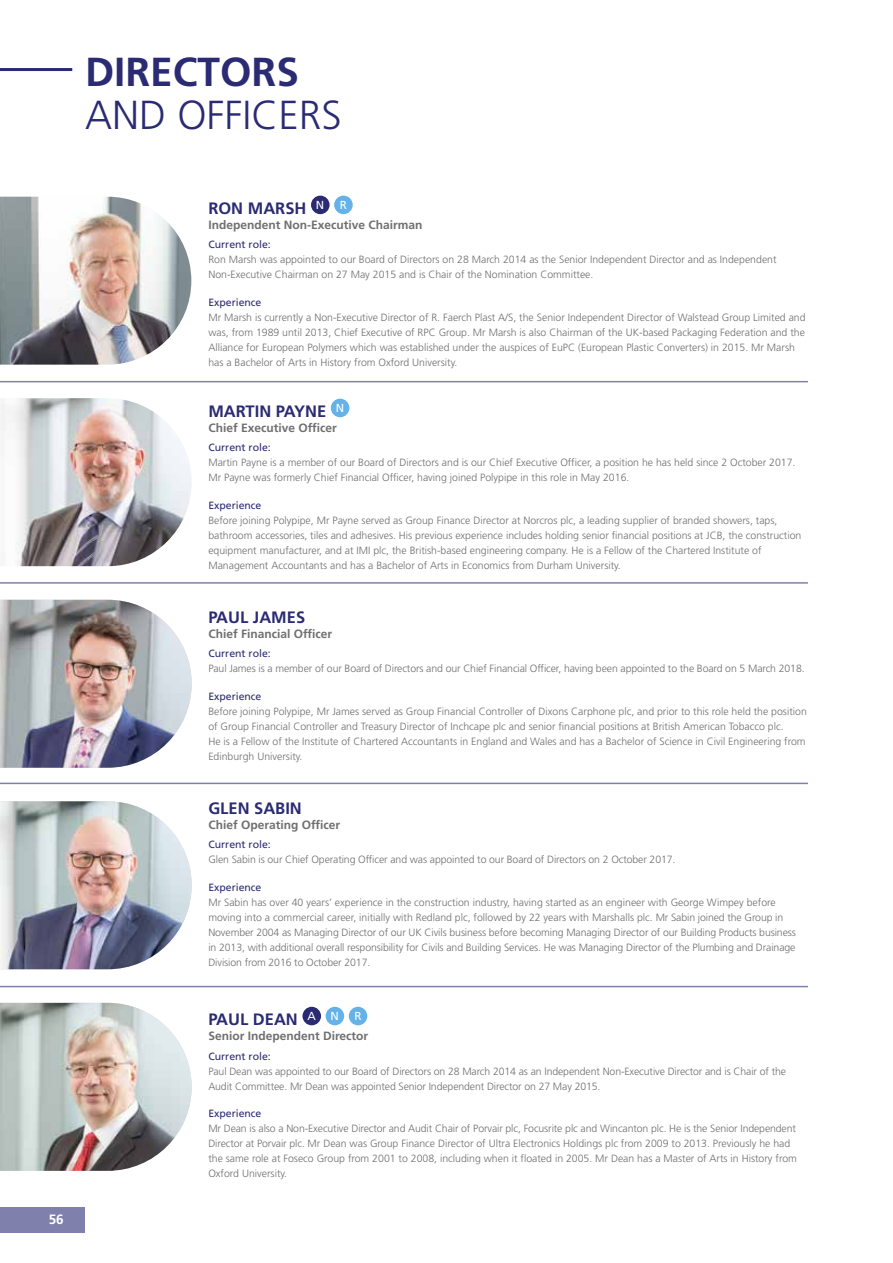
<style>
.page{position:relative;width:893px;height:1263px;background:#fff}
.page>*{position:absolute;margin:0;border:0;box-sizing:border-box;transform-origin:0 0}
.t1{font:300 40.5px "Frutiger LT Std";color:#2b2b74}
.t2{font:700 40.5px "Frutiger LT Std";color:#2b2b74}
.t3{font:700 16.5px "Frutiger LT Std";color:#2b2b74}
.t4{font:700 13.5px "Frutiger LT Std";color:#fff}
.t5{font:700 12px "Frutiger LT Std";color:#706f6f}
.t6{font:11.7px "Frutiger LT Std";color:#fff}
.t7{font:300 10.5px/15px "Frutiger LT Std";color:#706f6f}
.t8{font:10.5px "Frutiger LT Std";color:#2b2b74}
</style>
<div class="page">
<hr style="left:0;top:381px;width:808px;height:1px;background:#8080ac">
<hr style="left:0;top:582px;width:808px;height:2px;background:#8080ac">
<hr style="left:0;top:783px;width:808px;height:1px;background:#8080ac">
<hr style="left:0;top:986px;width:808px;height:1px;background:#8080ac">
<div style="left:311px;top:196px;width:19px;height:18px;background:#2b2b74;border-radius:50%"></div>
<div style="left:334px;top:196px;width:19px;height:18px;background:#64b2e8;border-radius:50%"></div>
<div style="left:331px;top:399px;width:18px;height:18px;background:#64b2e8;border-radius:50%"></div>
<div style="left:302px;top:1007px;width:19px;height:18px;background:#2b2b74;border-radius:50%"></div>
<div style="left:326px;top:1007px;width:18px;height:18px;background:#64b2e8;border-radius:50%"></div>
<div style="left:349px;top:1007px;width:18px;height:18px;background:#64b2e8;border-radius:50%"></div>
<hr style="left:0;top:68px;width:72px;height:3px;background:#2b2b74">
<div style="left:0;top:1208px;width:85px;height:25px;background:#8080ac"></div>
<img style="left:0;top:197px;width:191px;height:168px">
<img style="left:1px;top:398px;width:191px;height:168px">
<img style="left:0;top:600px;width:192px;height:168px">
<img style="left:0;top:801px;width:192px;height:168px">
<img style="left:0;top:1003px;width:192px;height:168px">
<h1 class="t2" style="left:85px;top:48px;width:215px">DIRECTORS</h1>
<h1 class="t1" style="left:85px;top:92px;width:258px">AND OFFICERS</h1>
<p class="t4" style="left:49px;top:1211px;width:17px">56</p>
<h2 class="t3" style="left:208px;top:199px;width:118px">RON MARSH <sup>N</sup></h2>
<p class="t6" style="left:340px;top:198px;width:9px">R</p>
<p class="t5" style="left:208px;top:218px;width:216px">Independent Non-Executive Chairman</p>
<p class="t8" style="left:208px;top:239px;width:64px">Current role:</p>
<p class="t7" style="left:208px;top:252px;width:570px">Ron Marsh was appointed to our Board of Directors on 28 March 2014 as the Senior Independent Director and as Independent<br>Non-Executive Chairman on 27 May 2015 and is Chair of the Nomination Committee.</p>
<p class="t8" style="left:208px;top:296px;width:55px">Experience</p>
<p class="t7" style="left:208px;top:310px;width:599px">Mr Marsh is currently a Non-Executive Director of R. Faerch Plast A/S, the Senior Independent Director of Walstead Group Limited and was, from 1989 until 2013, Chief Executive of RPC Group. Mr Marsh is also Chairman of the UK-based Packaging Federation and the Alliance for European Polymers which was established under the auspices of EuPC (European Plastic Converters) in 2015. Mr Marsh has a Bachelor of Arts in History from Oxford University.</p>
<h2 class="t3" style="left:208px;top:402px;width:137px">MARTIN PAYNE <sup>N</sup></h2>
<p class="t5" style="left:208px;top:421px;width:130px">Chief Executive Officer</p>
<p class="t8" style="left:208px;top:442px;width:64px">Current role:</p>
<p class="t7" style="left:208px;top:455px;width:589px">Martin Payne is a member of our Board of Directors and is our Chief Executive Officer, a position he has held since 2 October 2017.<br>Mr Payne was formerly Chief Financial Officer, having joined Polypipe in this role in May 2016.</p>
<p class="t8" style="left:208px;top:499px;width:55px">Experience</p>
<p class="t7" style="left:208px;top:513px;width:594px">Before joining Polypipe, Mr Payne served as Group Finance Director at Norcros plc, a leading supplier of branded showers, taps, bathroom accessories, tiles and adhesives. His previous experience includes holding senior financial positions at JCB, the construction equipment manufacturer, and at IMI plc, the British-based engineering company. He is a Fellow of the Chartered Institute of Management Accountants and has a Bachelor of Arts in Economics from Durham University.</p>
<h2 class="t3" style="left:208px;top:607px;width:98px">PAUL JAMES</h2>
<p class="t5" style="left:208px;top:626px;width:125px">Chief Financial Officer</p>
<p class="t8" style="left:208px;top:647px;width:64px">Current role:</p>
<p class="t7" style="left:208px;top:661px;width:598px">Paul James is a member of our Board of Directors and our Chief Financial Officer, having been appointed to the Board on 5 March 2018.</p>
<p class="t8" style="left:208px;top:690px;width:55px">Experience</p>
<p class="t7" style="left:208px;top:704px;width:600px">Before joining Polypipe, Mr James served as Group Financial Controller of Dixons Carphone plc, and prior to this role held the position of Group Financial Controller and Treasury Director of Inchcape plc and senior financial positions at British American Tobacco plc.<br>He is a Fellow of the Institute of Chartered Accountants in England and Wales and has a Bachelor of Science in Civil Engineering from Edinburgh University.</p>
<h2 class="t3" style="left:208px;top:798px;width:95px">GLEN SABIN</h2>
<p class="t5" style="left:208px;top:818px;width:133px">Chief Operating Officer</p>
<p class="t8" style="left:208px;top:838px;width:64px">Current role:</p>
<p class="t7" style="left:208px;top:852px;width:469px">Glen Sabin is our Chief Operating Officer and was appointed to our Board of Directors on 2 October 2017.</p>
<p class="t8" style="left:208px;top:881px;width:55px">Experience</p>
<p class="t7" style="left:208px;top:895px;width:589px">Mr Sabin has over 40 years’ experience in the construction industry, having started as an engineer with George Wimpey before moving into a commercial career, initially with Redland plc, followed by 22 years with Marshalls plc. Mr Sabin joined the Group in November 2004 as Managing Director of our UK Civils business before becoming Managing Director of our Building Products business in 2013, with additional overall responsibility for Civils and Building Services. He was Managing Director of the Plumbing and Drainage Division from 2016 to October 2017.</p>
<h2 class="t3" style="left:208px;top:1010px;width:109px">PAUL DEAN <sup>A</sup></h2>
<p class="t6" style="left:331px;top:1009px;width:10px">N</p>
<p class="t6" style="left:354px;top:1009px;width:9px">R</p>
<p class="t5" style="left:208px;top:1029px;width:161px">Senior Independent Director</p>
<p class="t8" style="left:208px;top:1050px;width:64px">Current role:</p>
<p class="t7" style="left:208px;top:1063px;width:579px">Paul Dean was appointed to our Board of Directors on 28 March 2014 as an Independent Non-Executive Director and is Chair of the<br>Audit Committee. Mr Dean was appointed Senior Independent Director on 27 May 2015.</p>
<p class="t8" style="left:208px;top:1107px;width:55px">Experience</p>
<p class="t7" style="left:208px;top:1121px;width:590px">Mr Dean is also a Non-Executive Director and Audit Chair of Porvair plc, Focusrite plc and Wincanton plc. He is the Senior Independent Director at Porvair plc. Mr Dean was Group Finance Director of Ultra Electronics Holdings plc from 2009 to 2013. Previously he had the same role at Foseco Group from 2001 to 2008, including when it floated in 2005. Mr Dean has a Master of Arts in History from Oxford University.</p>
</div>
